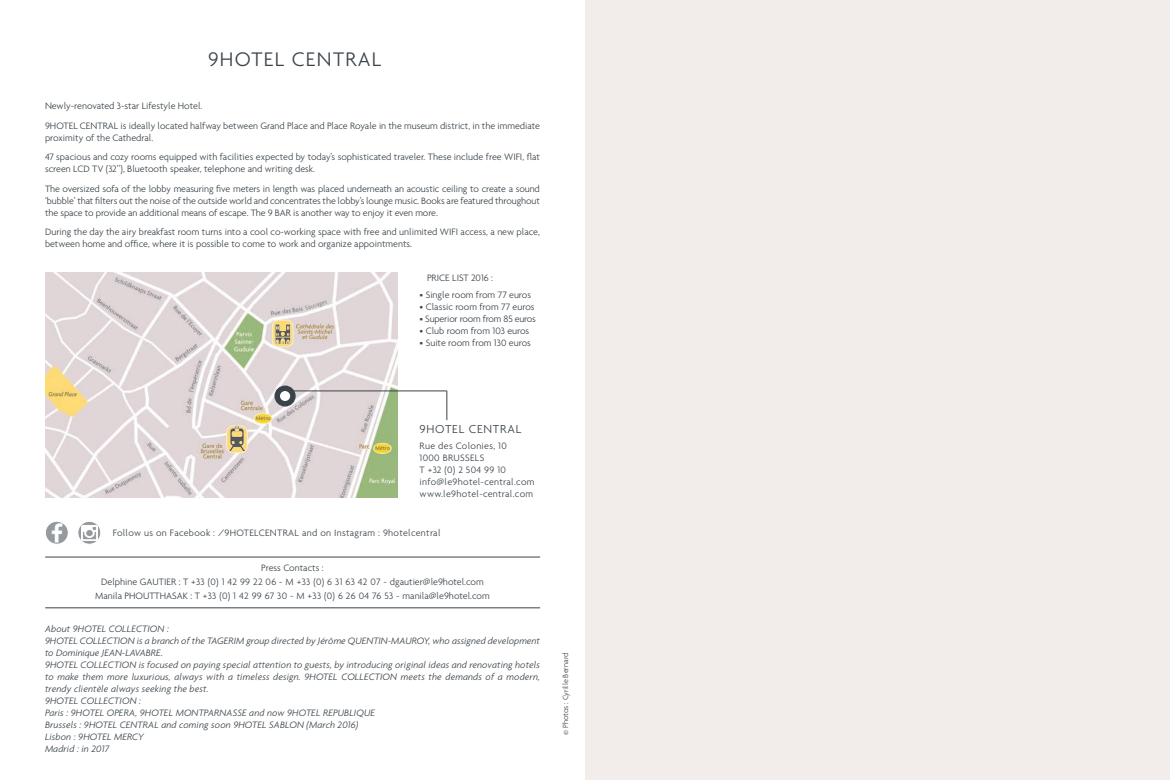
<style>
.page{position:relative;width:1170px;height:780px;background:#fff}
.page>*{position:absolute;margin:0;border:0;box-sizing:border-box;transform-origin:0 0}
.t1{font:300 21.25px "Agenda";letter-spacing:.06em;color:#39434a}
.t2{font:300 12.5px "Agenda";letter-spacing:.06em;color:#39434a}
.t3{font:300 10px/19.5px "Agenda";color:#39434a}
.t4{font:italic 300 10px/12px "Agenda";letter-spacing:.01em;color:#39434a}
.t5{font:300 10px/12px "Agenda";letter-spacing:.03em;color:#39434a}
.t6{font:300 10px "Agenda";letter-spacing:-.02em;color:#39434a}
.t7{font:300 8.12px "Agenda";color:#39434a}
</style>
<div class="page">
<svg style="left:78px;top:521px;width:23px;height:23px"></svg>
<img style="left:81px;top:525px;width:16px;height:15px">
<div style="left:77px;top:521px;width:24px;height:23px;border:1px solid #fff;border-radius:50%"></div>
<svg style="left:45px;top:521px;width:23px;height:23px"></svg>
<img style="left:48px;top:521px;width:17px;height:21px">
<div style="left:45px;top:521px;width:24px;height:23px;border:1px solid #fff;border-radius:50%"></div>
<hr style="left:45px;top:556px;width:495px;height:1px;background:#39434a">
<hr style="left:45px;top:607px;width:495px;height:1px;background:#39434a">
<img style="left:45px;top:273px;width:352px;height:224px">
<svg style="left:277px;top:388px;width:16px;height:16px"></svg>
<div style="left:274px;top:385px;width:21px;height:21px;border:5px solid #39434a;border-radius:50%"></div>
<hr style="left:446px;top:390px;width:1px;height:30px;background:#39434a">
<hr style="left:292px;top:390px;width:154px;height:1px;background:#39434a">
<img style="left:274px;top:323px;width:16px;height:24px">
<img style="left:229px;top:427px;width:15px;height:23px">
<div style="left:585px;top:1px;width:584px;height:779px;background:#f2edea"></div>
<h1 class="t1" style="left:208px;top:47px;width:175px">9HOTEL CENTRAL</h1>
<p class="t3" style="left:45px;top:96px;width:496px">Newly-renovated 3-star Lifestyle Hotel.<br>9HOTEL CENTRAL is ideally located halfway between Grand Place and Place Royale in the museum district, in the immediate</p>
<p class="t3" style="left:45px;top:127px;width:496px">proximity of the Cathedral.<br>47 spacious and cozy rooms equipped with facilities expected by today’s sophisticated traveler. These include free WIFI, flat</p>
<p class="t3" style="left:45px;top:159px;width:496px">screen LCD TV (32’’), Bluetooth speaker, telephone and writing desk.<br>The oversized sofa of the lobby measuring five meters in length was placed underneath an acoustic ceiling to create a sound</p>
<p class="t3" style="left:45px;top:194px;width:496px;line-height:12px">‘bubble’ that filters out the noise of the outside world and concentrates the lobby’s lounge music. Books are featured throughout the space to provide an additional means of escape. The 9 BAR is another way to enjoy it even more.</p>
<p class="t3" style="left:45px;top:226px;width:496px;line-height:12px">During the day the airy breakfast room turns into a cool co-working space with free and unlimited WIFI access, a new place, between home and office, where it is possible to come to work and organize appointments.</p>
<p class="t3" style="left:427px;top:267px;width:68px">PRICE LIST 2016 :</p>
<p class="t3" style="left:419px;top:285px;width:113px">• Single room from 77 euros</p>
<p class="t3" style="left:419px;top:297px;width:116px">• Classic room from 77 euros</p>
<p class="t6" style="left:419px;top:313px;width:118px">• Superior room from 85 euros</p>
<p class="t3" style="left:419px;top:321px;width:111px">• Club room from 103 euros</p>
<p class="t3" style="left:419px;top:333px;width:113px">• Suite room from 130 euros</p>
<p class="t2" style="left:419px;top:422px;width:103px">9HOTEL CENTRAL</p>
<p class="t5" style="left:419px;top:439px;width:116px">Rue des Colonies, 10<br>1000 BRUSSELS<br>T +32 (0) 2 504 99 10 info@le9hotel-central.com www.le9hotel-central.com</p>
<p class="t5" style="left:113px;top:526px;width:329px">Follow us on Facebook : /9HOTELCENTRAL and on Instagram : 9hotelcentral</p>
<p class="t3" style="left:95px;top:560px;width:396px;line-height:13.8px;text-align:center">Press Contacts :<br>Delphine GAUTIER : T +33 (0) 1 42 99 22 06 - M +33 (0) 6 31 63 42 07 - dgautier@le9hotel.com<br>Manila PHOUTTHASAK : T +33 (0) 1 42 99 67 30 - M +33 (0) 6 26 04 76 53 - manila@le9hotel.com</p>
<p class="t4" style="left:45px;top:623px;width:496px">About 9HOTEL COLLECTION :<br>9HOTEL COLLECTION is a branch of the TAGERIM group directed by Jérôme QUENTIN-MAUROY, who assigned development to Dominique JEAN-LAVABRE.<br>9HOTEL COLLECTION is focused on paying special attention to guests, by introducing original ideas and renovating hotels to make them more luxurious, always with a timeless design. 9HOTEL COLLECTION meets the demands of a modern, trendy clientèle always seeking the best.<br>9HOTEL COLLECTION :<br>Paris : 9HOTEL OPERA, 9HOTEL MONTPARNASSE and now 9HOTEL REPUBLIQUE<br>Brussels : 9HOTEL CENTRAL and coming soon 9HOTEL SABLON (March 2016)<br>Lisbon : 9HOTEL MERCY<br>Madrid : in 2017</p>
<p class="t7" style="left:560px;top:735px;width:84px;rotate:-90deg">© Photos : Cyrille Bernard</p>
</div>
